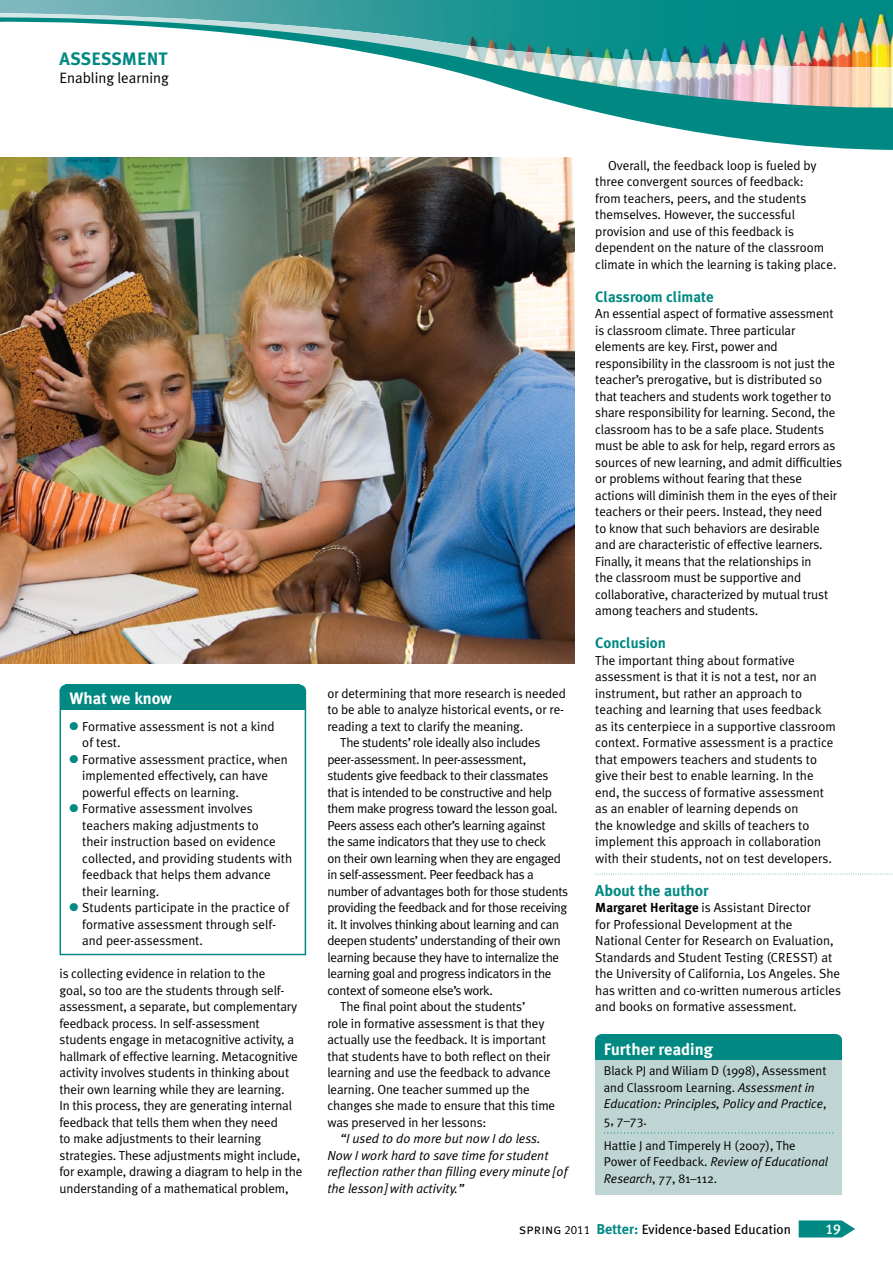
<style>
.page{position:relative;width:893px;height:1263px;background:#fff}
.page>*{position:absolute;margin:0;border:0;box-sizing:border-box;transform-origin:0 0}
.t1{font:700 18px "Meta Plus";color:#008983}
.t2{font:700 16.5px "Meta Plus";color:#fff}
.t3{font:700 15.75px "Meta Plus";color:#008983}
.t4{font:700 15px "Meta Plus";color:#008983}
.t5{font:15px "Meta Plus Normal";color:#000}
.t6{font:14.25px "Meta Plus Medium Caps";color:#fff}
.t7{font:13.5px "Meta Plus";color:#000}
.t8{font:13.2px/16.5px "Meta Plus Normal";letter-spacing:-.01em;color:#000}
.t9{font:italic 13.2px/16.5px "Meta Plus Normal";letter-spacing:-.005em;color:#000}
.t10{font:12.75px/16.5px "Meta Plus Normal";color:#000}
.s1{color:#008983}
.s2{font-family:"Meta Plus";font-weight:700}
.s3{font-style:italic}
.s4{font-family:"Meta Plus Normal Caps";font-size:14.25px}
.s5{font-family:"Meta Plus Normal Caps";font-size:12px}
.s6{font-weight:700;font-size:14.25px;color:#008983}
</style>
<div class="page">
<img style="left:0;top:0;width:893px;height:16px">
<svg style="left:799px;top:1220px;width:56px;height:17px"></svg>
<img style="left:0;top:13px;width:515px;height:3px">
<svg style="left:0;top:16px;width:893px;height:134px"></svg>
<svg style="left:595px;top:874px;width:298px;height:1px"></svg>
<img style="left:0;top:157px;width:574px;height:506px">
<svg style="left:60px;top:685px;width:246px;height:5px"></svg>
<svg style="left:60px;top:690px;width:246px;height:265px"></svg>
<div style="left:595px;top:1037px;width:247px;height:158px;background:#bfd5d4"></div>
<svg style="left:595px;top:1034px;width:247px;height:6px"></svg>
<div style="left:595px;top:1040px;width:247px;height:19px;background:#008983"></div>
<svg style="left:604px;top:1132px;width:229px;height:1px"></svg>
<h1 class="t1" style="left:60px;top:48px;width:110px">ASSESSMENT</h1>
<p class="t5" style="left:60px;top:69px;width:111px">Enabling learning</p>
<p class="t2" style="left:70px;top:689px;width:104px">What we know</p>
<p class="t8" style="left:82px;top:718px;width:194px;text-indent:-13px"><span class="s1">●</span> Formative assessment is not a kind of test.</p>
<p class="t8" style="left:82px;top:751px;width:207px;text-indent:-13px"><span class="s1">●</span> Formative assessment practice, when implemented effectively, can have powerful effects on learning.</p>
<p class="t8" style="left:82px;top:800px;width:211px;text-indent:-13px"><span class="s1">●</span> Formative assessment involves teachers making adjustments to<br>their instruction based on evidence collected, and providing students with feedback that helps them advance their learning.</p>
<p class="t8" style="left:82px;top:899px;width:208px;text-indent:-13px"><span class="s1">●</span> Students participate in the practice of formative assessment through self&shy;and peer-assessment.</p>
<p class="t8" style="left:60px;top:965px;width:244px">is collecting evidence in relation to the<br>goal, so too are the students through self&shy;assessment, a separate, but complementary feedback process. In self-assessment students engage in metacognitive activity, a hallmark of effective learning. Metacognitive activity involves students in thinking about their own learning while they are learning.<br>In this process, they are generating internal feedback that tells them when they need<br>to make adjustments to their learning strategies. These adjustments might include, for example, drawing a diagram to help in the understanding of a mathematical problem,</p>
<p class="t8" style="left:327px;top:685px;width:240px">or determining that more research is needed</p>
<p class="t8" style="left:327px;top:701px;width:238px">to be able to analyze historical events, or re-</p>
<p class="t8" style="left:327px;top:718px;width:197px">reading a text to clarify the meaning.</p>
<p class="t8" style="left:340px;top:734px;width:202px">The students’ role ideally also includes</p>
<p class="t8" style="left:327px;top:751px;width:200px">peer-assessment. In peer-assessment,</p>
<p class="t8" style="left:327px;top:767px;width:222px">students give feedback to their classmates</p>
<p class="t8" style="left:327px;top:784px;width:226px">that is intended to be constructive and help</p>
<p class="t8" style="left:327px;top:800px;width:232px">them make progress toward the lesson goal.</p>
<p class="t8" style="left:327px;top:817px;width:220px">Peers assess each other’s learning against</p>
<p class="t8" style="left:327px;top:833px;width:220px">the same indicators that they use to check</p>
<p class="t8" style="left:327px;top:850px;width:235px">on their own learning when they are engaged</p>
<p class="t8" style="left:327px;top:866px;width:208px">in self-assessment. Peer feedback has a</p>
<p class="t8" style="left:327px;top:883px;width:242px">number of advantages both for those students</p>
<p class="t8" style="left:327px;top:899px;width:241px">providing the feedback and for those receiving</p>
<p class="t8" style="left:327px;top:916px;width:233px">it. It involves thinking about learning and can</p>
<p class="t8" style="left:327px;top:932px;width:235px">deepen students’ understanding of their own</p>
<p class="t8" style="left:327px;top:949px;width:233px">learning because they have to internalize the</p>
<p class="t8" style="left:327px;top:965px;width:226px">learning goal and progress indicators in the</p>
<p class="t8" style="left:327px;top:982px;width:167px">context of someone else’s work.</p>
<p class="t8" style="left:340px;top:998px;width:187px">The final point about the students’</p>
<p class="t8" style="left:327px;top:1015px;width:219px">role in formative assessment is that they</p>
<p class="t8" style="left:327px;top:1031px;width:220px">actually use the feedback. It is important</p>
<p class="t8" style="left:327px;top:1047px;width:225px">that students have to both reflect on their</p>
<p class="t8" style="left:327px;top:1064px;width:225px">learning and use the feedback to advance</p>
<p class="t8" style="left:327px;top:1080px;width:204px">learning. One teacher summed up the</p>
<p class="t8" style="left:327px;top:1097px;width:229px">changes she made to ensure that this time</p>
<p class="t8" style="left:327px;top:1113px;width:161px">was preserved in her lessons:</p>
<p class="t9" style="left:327px;top:1130px;width:242px;text-indent:13px">“I used to do more but now I do less.<br>Now I work hard to save time for student reflection rather than filling every minute [of the lesson] with activity.”</p>
<p class="t8" style="left:595px;top:157px;width:243px;text-indent:13px">Overall, the feedback loop is fueled by three convergent sources of feedback:<br>from teachers, peers, and the students themselves. However, the successful provision and use of this feedback is dependent on the nature of the classroom climate in which the learning is taking place.</p>
<p class="t4" style="left:595px;top:288px;width:120px">Classroom climate</p>
<p class="t8" style="left:595px;top:305px;width:248px">An essential aspect of formative assessment is classroom climate. Three particular elements are key. First, power and responsibility in the classroom is not just the teacher’s prerogative, but is distributed so that teachers and students work together to share responsibility for learning. Second, the classroom has to be a safe place. Students must be able to ask for help, regard errors as sources of new learning, and admit difficulties or problems without fearing that these actions will diminish them in the eyes of their teachers or their peers. Instead, they need<br>to know that such behaviors are desirable and are characteristic of effective learners.<br>Finally, it means that the relationships in<br>the classroom must be supportive and collaborative, characterized by mutual trust among teachers and students.</p>
<p class="t4" style="left:595px;top:634px;width:72px">Conclusion</p>
<p class="t8" style="left:595px;top:652px;width:242px">The important thing about formative assessment is that it is not a test, nor an instrument, but rather an approach to teaching and learning that uses feedback as its centerpiece in a supportive classroom context. Formative assessment is a practice that empowers teachers and students to give their best to enable learning. In the end, the success of formative assessment as an enabler of learning depends on<br>the knowledge and skills of teachers to implement this approach in collaboration with their students, not on test developers.</p>
<p class="t3" style="left:595px;top:881px;width:115px">About the author</p>
<p class="t8" style="left:595px;top:899px;width:247px"><span class="s2">Margaret Heritage</span> is Assistant Director<br>for Professional Development at the National Center for Research on Evaluation, Standards and Student Testing (CRESST) at the University of California, Los Angeles. She has written and co-written numerous articles and books on formative assessment.</p>
<p class="t2" style="left:604px;top:1039px;width:111px">Further reading</p>
<p class="t10" style="left:604px;top:1062px;width:224px">Black PJ and Wiliam D (1998), Assessment and Classroom Learning. <span class="s3">Assessment in Education: Principles, Policy and Practice</span>, 5, 7–73.</p>
<p class="t10" style="left:604px;top:1137px;width:226px">Hattie J and Timperely H (2007), The<br>Power of Feedback. <span class="s3">Review of Educational<br>Research</span>, 77, 81–112.</p>
<p class="t7" style="left:519px;top:1222px;width:273px"><span class="s4">spring</span> <span class="s5">2011</span> <span class="s6">Better:</span> Evidence-based Education</p>
<p class="t6" style="left:825px;top:1221px;width:17px">19</p>
</div>
